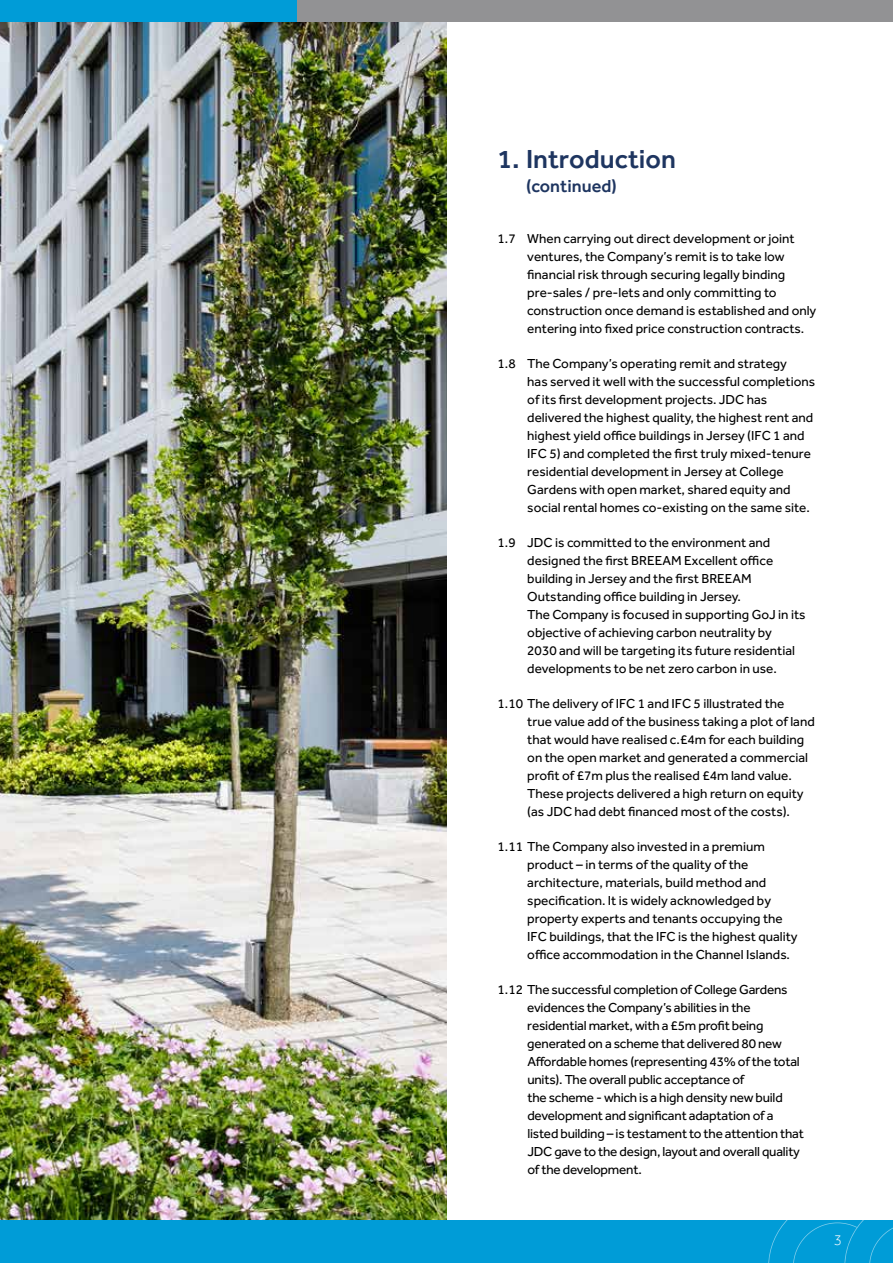
<style>
.page{position:relative;width:893px;height:1263px;background:#fff}
.page>*{position:absolute;margin:0;border:0;box-sizing:border-box;transform-origin:0 0}
.t1{font:500 27px "Effra";color:#1e3560}
.t2{font:500 18px "Effra";color:#1e3560}
.t3{font:300 15px "Effra";color:#fff}
.t4{font:13.5px/18px "Effra";color:#000}
</style>
<div class="page">
<img style="left:0;top:21px;width:446px;height:1199px">
<div style="left:0;top:1220px;width:893px;height:43px;background:#009cd7"></div>
<svg style="left:768px;top:1220px;width:125px;height:43px"></svg>
<div style="left:0;top:0;width:298px;height:21px;background:#009cd7"></div>
<div style="left:298px;top:0;width:595px;height:21px;background:#929294"></div>
<h1 class="t1" style="left:497px;top:143px;width:180px">1. Introduction</h1>
<h2 class="t2" style="left:526px;top:175px;width:92px">(continued)</h2>
<p class="t4" style="left:527px;top:229px;width:291px;text-indent:-30px">1.7 When carrying out direct development or joint ventures, the Company’s remit is to take low financial risk through securing legally binding pre-sales / pre-lets and only committing to construction once demand is established and only entering into fixed price construction contracts.</p>
<p class="t4" style="left:527px;top:354px;width:289px;text-indent:-30px">1.8 The Company’s operating remit and strategy<br>has served it well with the successful completions of its first development projects. JDC has delivered the highest quality, the highest rent and highest yield office buildings in Jersey (IFC 1 and IFC 5) and completed the first truly mixed-tenure residential development in Jersey at College Gardens with open market, shared equity and social rental homes co-existing on the same site.</p>
<p class="t4" style="left:527px;top:533px;width:280px;text-indent:-30px">1.9 JDC is committed to the environment and designed the first BREEAM Excellent office building in Jersey and the first BREEAM Outstanding office building in Jersey.<br>The Company is focused in supporting GoJ in its objective of achieving carbon neutrality by<br>2030 and will be targeting its future residential developments to be net zero carbon in use.</p>
<p class="t4" style="left:527px;top:694px;width:289px;text-indent:-30px">1.10 The delivery of IFC 1 and IFC 5 illustrated the<br>true value add of the business taking a plot of land that would have realised c.£4m for each building on the open market and generated a commercial profit of £7m plus the realised £4m land value.<br>These projects delivered a high return on equity (as JDC had debt financed most of the costs).</p>
<p class="t4" style="left:527px;top:837px;width:272px;text-indent:-30px">1.11 The Company also invested in a premium product – in terms of the quality of the architecture, materials, build method and specification. It is widely acknowledged by property experts and tenants occupying the IFC buildings, that the IFC is the highest quality office accommodation in the Channel Islands.</p>
<p class="t4" style="left:527px;top:980px;width:278px;text-indent:-30px">1.12 The successful completion of College Gardens evidences the Company’s abilities in the residential market, with a £5m profit being generated on a scheme that delivered 80 new Affordable homes (representing 43% ofthe total units). The overall public acceptance of<br>the scheme - which is a high density new build development and significant adaptation of a listed building – is testament to the attention that JDC gave to the design, layout and overall quality of the development.</p>
<p class="t3" style="left:826px;top:1232px;width:18px">7 93</p>
</div>
